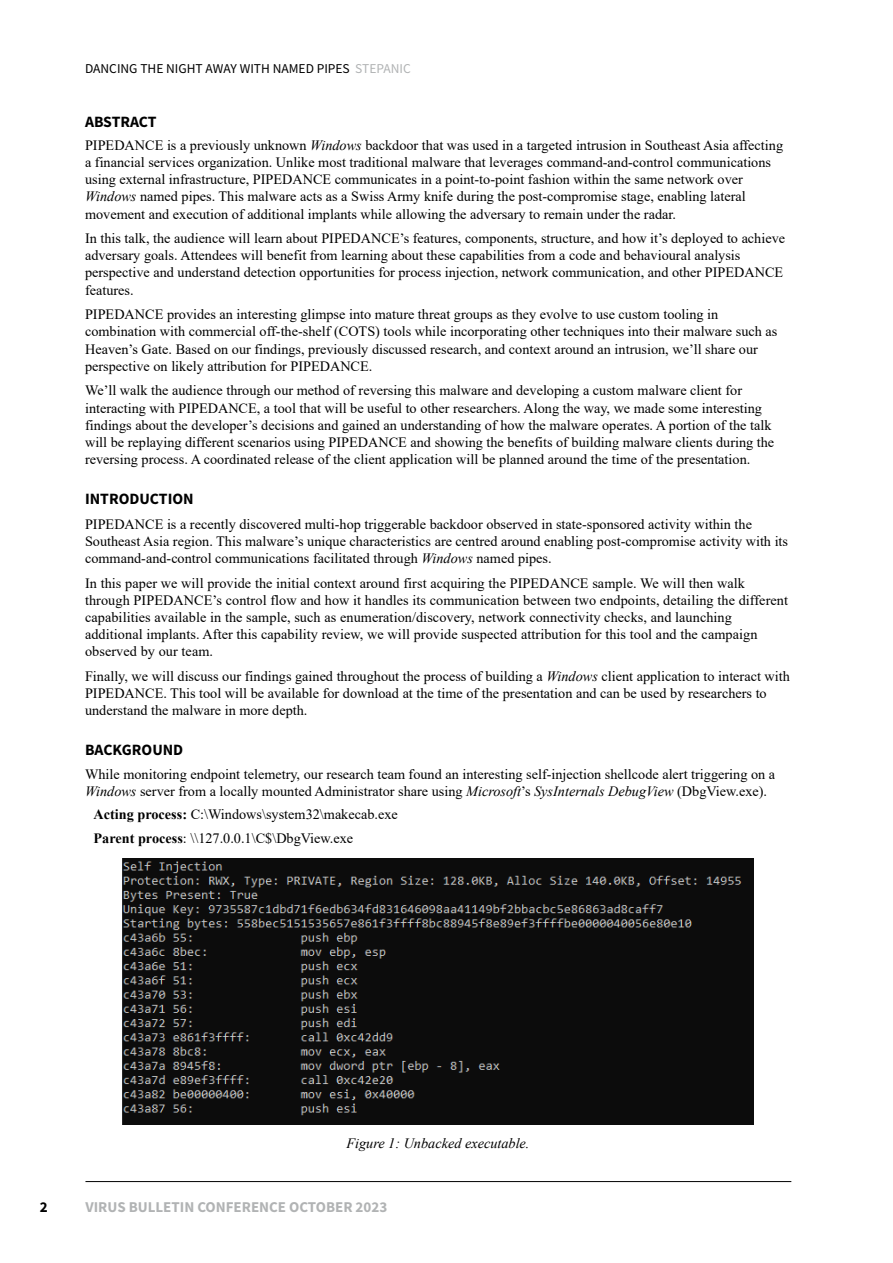
<style>
.page{position:relative;width:893px;height:1263px;background:#fff}
.page>*{position:absolute;margin:0;border:0;box-sizing:border-box;transform-origin:0 0}
.t1{font:700 15.75px "Source Sans Pro";color:#000}
.t2{font:700 15px "Source Sans Pro";color:#b1b3b4}
.t3{font:700 15px "Source Sans Pro";color:#000}
.t4{font:14.25px/17.1px "Times New Roman";color:#000}
.t5{font:italic 14.25px "Times New Roman";color:#000}
.t6{font:13.5px "Source Sans Pro";color:#000}
.s1{color:#b1b3b4}
.s2{font-style:italic}
.s3{font-weight:700}
</style>
<div class="page">
<hr style="left:85px;top:1181px;width:706px;height:1px;background:#000">
<img style="left:122px;top:858px;width:632px;height:266px">
<p class="t6" style="left:85px;top:60px;width:327px">DANCING THE NIGHT AWAY WITH NAMED PIPES <span class="s1">STEPANIC</span></p>
<p class="t1" style="left:85px;top:111px;width:73px">ABSTRACT</p>
<p class="t4" style="left:85px;top:136px;width:700px">PIPEDANCE is a previously unknown <span class="s2">Windows</span> backdoor that was used in a targeted intrusion in Southeast Asia affecting a financial services organization. Unlike most traditional malware that leverages command-and-control communications using external infrastructure, PIPEDANCE communicates in a point-to-point fashion within the same network over <span class="s2">Windows</span> named pipes. This malware acts as a Swiss Army knife during the post-compromise stage, enabling lateral movement and execution of additional implants while allowing the adversary to remain under the radar.</p>
<p class="t4" style="left:85px;top:229px;width:702px">In this talk, the audience will learn about PIPEDANCE’s features, components, structure, and how it’s deployed to achieve adversary goals. Attendees will benefit from learning about these capabilities from a code and behavioural analysis perspective and understand detection opportunities for process injection, network communication, and other PIPEDANCE features.</p>
<p class="t4" style="left:85px;top:306px;width:694px">PIPEDANCE provides an interesting glimpse into mature threat groups as they evolve to use custom tooling in combination with commercial off-the-shelf (COTS) tools while incorporating other techniques into their malware such as Heaven’s Gate. Based on our findings, previously discussed research, and context around an intrusion, we’ll share our perspective on likely attribution for PIPEDANCE.</p>
<p class="t4" style="left:85px;top:382px;width:691px">We’ll walk the audience through our method of reversing this malware and developing a custom malware client for interacting with PIPEDANCE, a tool that will be useful to other researchers. Along the way, we made some interesting findings about the developer’s decisions and gained an understanding of how the malware operates. A portion of the talk will be replaying different scenarios using PIPEDANCE and showing the benefits of building malware clients during the reversing process. A coordinated release of the client application will be planned around the time of the presentation.</p>
<p class="t1" style="left:85px;top:488px;width:110px">INTRODUCTION</p>
<p class="t4" style="left:85px;top:515px;width:705px">PIPEDANCE is a recently discovered multi-hop triggerable backdoor observed in state-sponsored activity within the<br>Southeast Asia region. This malware’s unique characteristics are centred around enabling post-compromise activity with its command-and-control communications facilitated through <span class="s2">Windows</span> named pipes.</p>
<p class="t4" style="left:85px;top:574px;width:704px">In this paper we will provide the initial context around first acquiring the PIPEDANCE sample. We will then walk through PIPEDANCE’s control flow and how it handles its communication between two endpoints, detailing the different capabilities available in the sample, such as enumeration/discovery, network connectivity checks, and launching additional implants. After this capability review, we will provide suspected attribution for this tool and the campaign observed by our team.</p>
<p class="t4" style="left:85px;top:667px;width:706px">Finally, we will discuss our findings gained throughout the process of building a <span class="s2">Windows</span> client application to interact with<br>PIPEDANCE. This tool will be available for download at the time of the presentation and can be used by researchers to understand the malware in more depth.</p>
<p class="t1" style="left:85px;top:739px;width:100px">BACKGROUND</p>
<p class="t4" style="left:85px;top:765px;width:692px">While monitoring endpoint telemetry, our research team found an interesting self-injection shellcode alert triggering on a<br><span class="s2">Windows</span> server from a locally mounted Administrator share using <span class="s2">Microsoft</span>’s <span class="s2">SysInternals DebugView</span> (DbgView.exe).</p>
<p class="t4" style="left:94px;top:802px;width:306px;line-height:23.4px"><span class="s3">Acting process:</span> C:\Windows\system32\makecab.exe<br><span class="s3">Parent process</span>: \\127.0.0.1\C$\DbgView.exe</p>
<p class="t5" style="left:346px;top:1133px;width:185px">Figure 1: Unbacked executable.</p>
<p class="t3" style="left:40px;top:1196px;width:9px">2</p>
<p class="t2" style="left:85px;top:1196px;width:303px">VIRUS BULLETIN CONFERENCE OCTOBER 2023</p>
</div>
